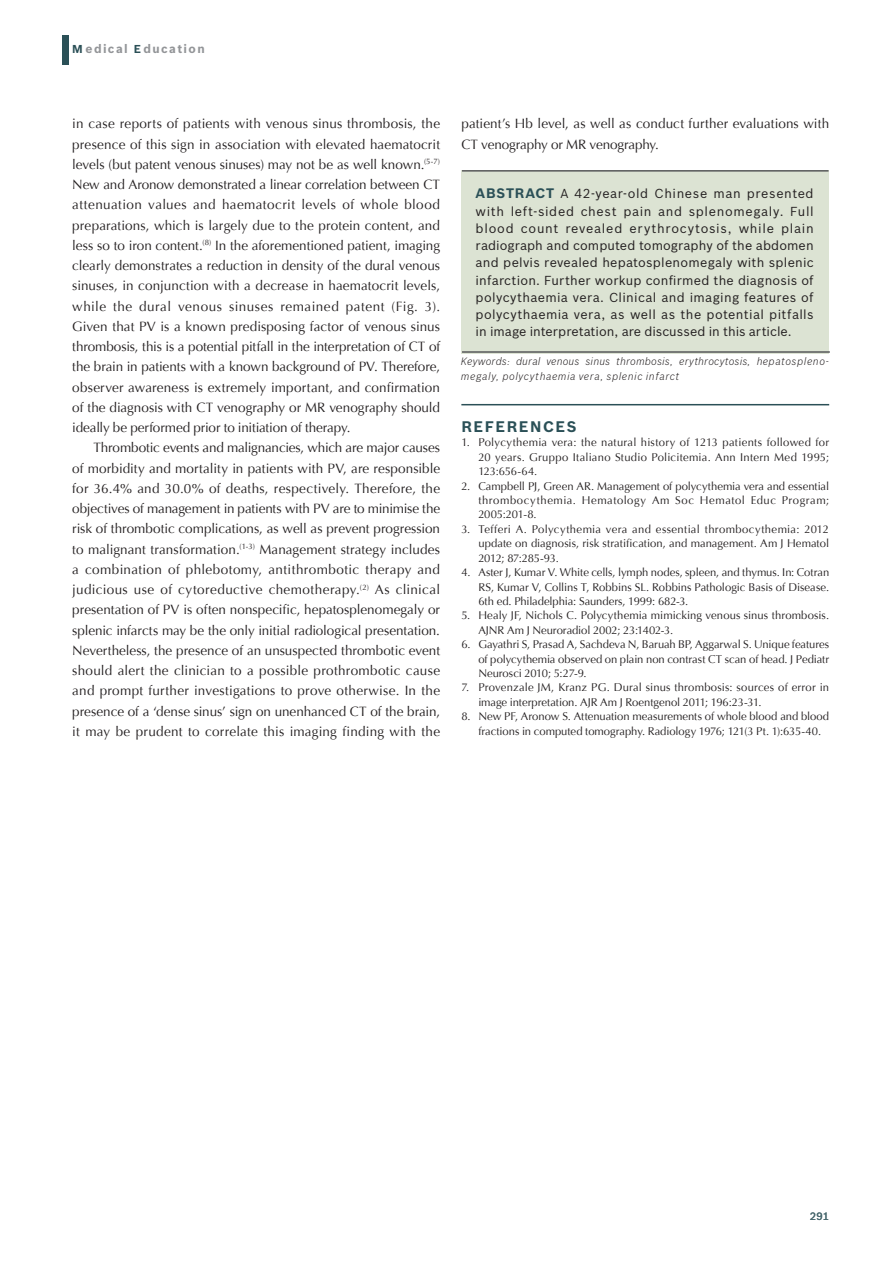
<style>
.page{position:relative;width:893px;height:1263px;background:#fff}
.page>*{position:absolute;margin:0;border:0;box-sizing:border-box;transform-origin:0 0}
.ArticleContent{font:700 15px "Bosch Sans";letter-spacing:.105em;color:#2b5057}
.ArticleContent-2{font:13.5px/20.2px "Optima";color:#231f20;text-align:justify}
.Abstract{font:12.75px/17.2px "Bosch Sans";color:#231f20;text-align:justify}
.t1{font:700 12px "Bosch Sans";letter-spacing:.115em;color:#939598}
.t2{font:11.25px/14.4px "Optima";color:#231f20;text-align:justify}
.keywords_SMJref{font:italic 300 10.5px/15px "Bosch Sans";letter-spacing:.04em;color:#231f20}
.t3{font:500 10.5px "Bosch Sans";color:#4b6a70}
.s1{font-size:11.25px;color:#2b5057}
.s2{font-weight:700;font-size:13.5px;color:#2b5057}
</style>
<div class="page">
<div style="left:63px;top:35px;width:6px;height:29px;background:#2b5057"></div>
<hr style="left:461px;top:404px;width:368px;height:1px;background:#2b5057">
<div style="left:461px;top:170px;width:367px;height:184px;background:#dce3d3"></div>
<hr style="left:462px;top:170px;width:366px;height:2px;background:#57585a">
<hr style="left:462px;top:351px;width:368px;height:2px;background:#57585a">
<p class="t1" style="left:72px;top:41px;width:134px"><span class="s1">M</span> edical <span class="s1">E</span>ducation</p>
<p class="ArticleContent-2" style="left:72px;top:114px;width:369px">in case reports of patients with venous sinus thrombosis, the presence of this sign in association with elevated haematocrit levels (but patent venous sinuses) may not be as well known.<sup>(5-7)<br></sup>New and Aronow demonstrated a linear correlation between CT attenuation values and haematocrit levels of whole blood preparations, which is largely due to the protein content, and less so to iron content.<sup>(8)</sup> In the aforementioned patient, imaging clearly demonstrates a reduction in density of the dural venous sinuses, in conjunction with a decrease in haematocrit levels, while the dural venous sinuses remained patent (Fig. 3).<br>Given that PV is a known predisposing factor of venous sinus thrombosis, this is a potential pitfall in the interpretation of CT of the brain in patients with a known background of PV. Therefore, observer awareness is extremely important, and confirmation of the diagnosis with CT venography or MR venography should ideally be performed prior to initiation of therapy.</p>
<p class="ArticleContent-2" style="left:72px;top:438px;width:369px;text-indent:21px">Thrombotic events and malignancies, which are major causes of morbidity and mortality in patients with PV, are responsible for 36.4% and 30.0% of deaths, respectively. Therefore, the objectives of management in patients with PV are to minimise the risk of thrombotic complications, as well as prevent progression to malignant transformation.<sup>(1-3)</sup> Management strategy includes a combination of phlebotomy, antithrombotic therapy and judicious use of cytoreductive chemotherapy.<sup>(2)</sup> As clinical presentation of PV is often nonspecific, hepatosplenomegaly or splenic infarcts may be the only initial radiological presentation.<br>Nevertheless, the presence of an unsuspected thrombotic event should alert the clinician to a possible prothrombotic cause and prompt further investigations to prove otherwise. In the presence of a ‘dense sinus’ sign on unenhanced CT of the brain, it may be prudent to correlate this imaging finding with the</p>
<p class="ArticleContent-2" style="left:461px;top:114px;width:369px">patient’s Hb level, as well as conduct further evaluations with<br>CT venography or MR venography.</p>
<p class="Abstract" style="left:476px;top:185px;width:340px"><span class="s2">ABSTRACT</span> A 42-year-old Chinese man presented with left-sided chest pain and splenomegaly. Full blood count revealed erythrocytosis, while plain radiograph and computed tomography of the abdomen and pelvis revealed hepatosplenomegaly with splenic infarction. Further workup confirmed the diagnosis of polycythaemia vera. Clinical and imaging features of polycythaemia vera, as well as the potential pitfalls in image interpretation, are discussed in this article.</p>
<p class="keywords_SMJref" style="left:461px;top:354px;width:369px">Keywords: dural venous sinus thrombosis, erythrocytosis, hepatospleno&shy;megaly, polycythaemia vera, splenic infarct</p>
<p class="ArticleContent" style="left:461px;top:417px;width:117px">REFERENCES</p>
<p class="t2" style="left:478px;top:436px;width:352px;text-indent:-17px">1. Polycythemia vera: the natural history of 1213 patients followed for 20 years. Gruppo Italiano Studio Policitemia. Ann Intern Med 1995; 123:656-64.</p>
<p class="t2" style="left:478px;top:479px;width:352px;text-indent:-17px">2. Campbell PJ, Green AR. Management of polycythemia vera and essential thrombocythemia. Hematology Am Soc Hematol Educ Program; 2005:201-8.</p>
<p class="t2" style="left:478px;top:522px;width:352px;text-indent:-17px">3. Tefferi A. Polycythemia vera and essential thrombocythemia: 2012 update on diagnosis, risk stratification, and management. Am J Hematol 2012; 87:285-93.</p>
<p class="t2" style="left:478px;top:565px;width:352px;text-indent:-17px">4. Aster J, Kumar V. White cells, lymph nodes, spleen, and thymus. In: Cotran RS, Kumar V, Collins T, Robbins SL. Robbins Pathologic Basis of Disease.<br>6th ed. Philadelphia: Saunders, 1999: 682-3.</p>
<p class="t2" style="left:478px;top:608px;width:352px;text-indent:-17px">5. Healy JF, Nichols C. Polycythemia mimicking venous sinus thrombosis.<br>AJNR Am J Neuroradiol 2002; 23:1402-3.</p>
<p class="t2" style="left:478px;top:637px;width:352px;text-indent:-17px">6. Gayathri S, Prasad A, Sachdeva N, Baruah BP, Aggarwal S. Unique features of polycythemia observed on plain non contrast CT scan of head. J Pediatr Neurosci 2010; 5:27-9.</p>
<p class="t2" style="left:478px;top:680px;width:352px;text-indent:-17px">7. Provenzale JM, Kranz PG. Dural sinus thrombosis: sources of error in image interpretation. AJR Am J Roentgenol 2011; 196:23-31.</p>
<p class="t2" style="left:478px;top:709px;width:352px;text-indent:-17px">8. New PF, Aronow S. Attenuation measurements of whole blood and blood fractions in computed tomography. Radiology 1976; 121(3 Pt. 1):635-40.</p>
<p class="t3" style="left:810px;top:1210px;width:21px">291</p>
</div>
